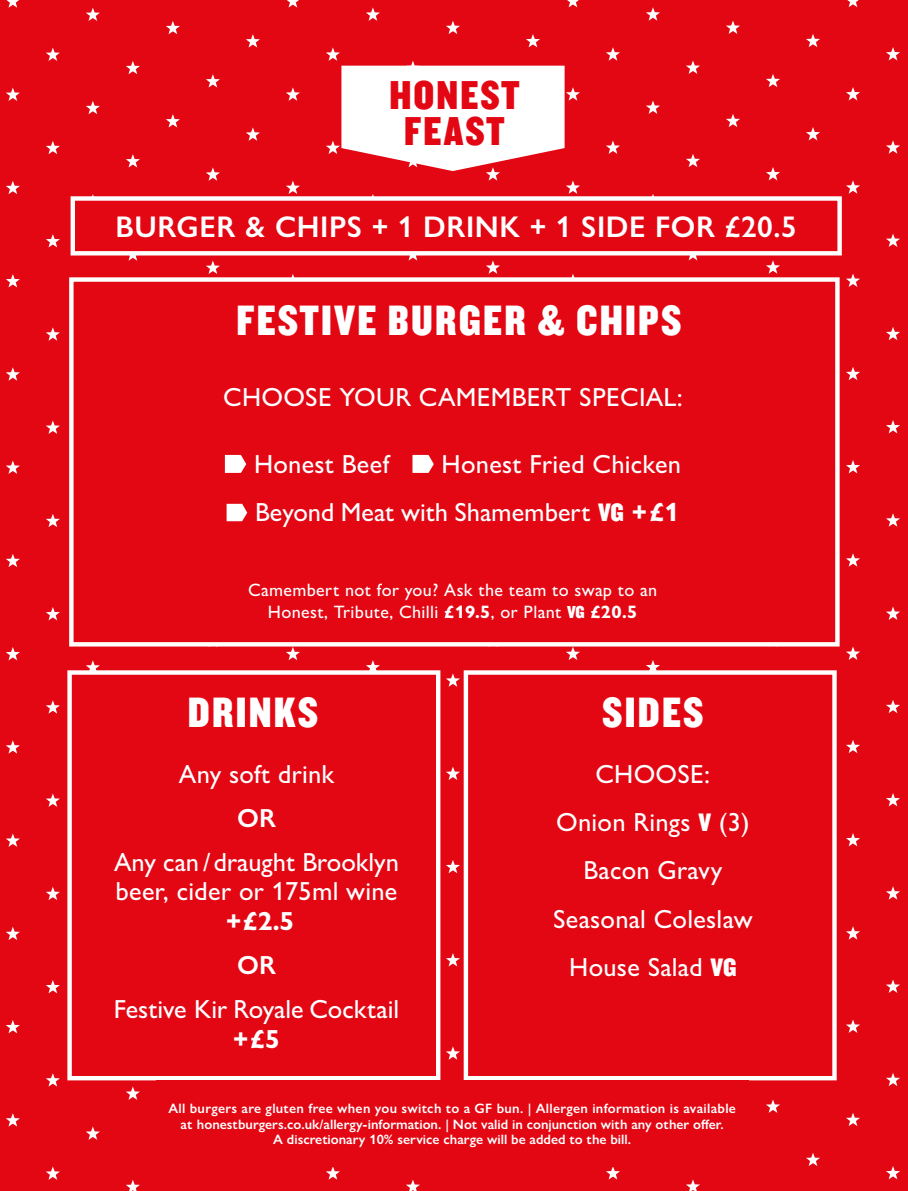
<style>
.page{position:relative;width:908px;height:1191px;background:#fff}
.page>*{position:absolute;margin:0;border:0;box-sizing:border-box;transform-origin:0 0}
.t1{font:44.2px "Knockout 70 Full Welterwt";letter-spacing:.05em;color:#fff}
.t2{font:42px/36px "Knockout 70 Full Welterwt";letter-spacing:.05em;color:#e30613;text-align:center}
.t3{font:600 30px "Gill Sans Nova";letter-spacing:.02em;color:#fff}
.t4{font:500 26.2px/48.4px "Gill Sans Nova";letter-spacing:.01em;color:#fff;text-align:right}
.t5{font:700 26.2px "Gill Sans Nova";color:#fff}
.t6{font:600 26.2px "Gill Sans Nova";color:#fff}
.t7{font:500 18px/22px "Gill Sans Nova";letter-spacing:.02em;color:#fff;text-align:center}
.t8{font:600 13.6px/15.8px "Gill Sans Nova";color:#fff;text-align:center}
.s1{font-family:"Knockout 70 Full Welterwt";font-weight:400}
.s2{font-weight:700}
</style>
<div class="page">
<div style="left:0;top:0;width:907px;height:1191px;background:#e30613"></div>
<svg style="left:7px;top:0;width:12px;height:8px"></svg>
<svg style="left:6px;top:88px;width:14px;height:13px"></svg>
<svg style="left:46px;top:48px;width:14px;height:13px"></svg>
<svg style="left:86px;top:8px;width:14px;height:13px"></svg>
<svg style="left:6px;top:181px;width:14px;height:13px"></svg>
<svg style="left:46px;top:141px;width:14px;height:13px"></svg>
<svg style="left:86px;top:101px;width:14px;height:13px"></svg>
<svg style="left:126px;top:61px;width:14px;height:13px"></svg>
<svg style="left:166px;top:21px;width:14px;height:13px"></svg>
<svg style="left:6px;top:274px;width:14px;height:13px"></svg>
<svg style="left:46px;top:234px;width:14px;height:13px"></svg>
<svg style="left:126px;top:154px;width:14px;height:13px"></svg>
<svg style="left:166px;top:114px;width:14px;height:13px"></svg>
<svg style="left:206px;top:74px;width:14px;height:14px"></svg>
<svg style="left:246px;top:34px;width:14px;height:14px"></svg>
<svg style="left:287px;top:0;width:12px;height:8px"></svg>
<svg style="left:6px;top:367px;width:14px;height:14px"></svg>
<svg style="left:46px;top:327px;width:14px;height:14px"></svg>
<svg style="left:126px;top:255px;width:14px;height:6px"></svg>
<svg style="left:206px;top:167px;width:14px;height:14px"></svg>
<svg style="left:246px;top:127px;width:14px;height:14px"></svg>
<svg style="left:286px;top:87px;width:14px;height:14px"></svg>
<svg style="left:6px;top:460px;width:14px;height:14px"></svg>
<svg style="left:46px;top:420px;width:14px;height:14px"></svg>
<svg style="left:206px;top:260px;width:14px;height:14px"></svg>
<svg style="left:286px;top:181px;width:14px;height:13px"></svg>
<svg style="left:6px;top:554px;width:14px;height:13px"></svg>
<svg style="left:46px;top:514px;width:14px;height:13px"></svg>
<svg style="left:567px;top:0;width:11px;height:7px"></svg>
<svg style="left:6px;top:647px;width:14px;height:13px"></svg>
<svg style="left:46px;top:607px;width:14px;height:13px"></svg>
<svg style="left:405px;top:255px;width:15px;height:5px"></svg>
<svg style="left:566px;top:87px;width:13px;height:14px"></svg>
<svg style="left:606px;top:47px;width:13px;height:14px"></svg>
<svg style="left:646px;top:7px;width:13px;height:14px"></svg>
<svg style="left:6px;top:740px;width:14px;height:13px"></svg>
<svg style="left:46px;top:700px;width:14px;height:13px"></svg>
<svg style="left:86px;top:660px;width:14px;height:10px"></svg>
<svg style="left:486px;top:260px;width:14px;height:14px"></svg>
<svg style="left:566px;top:180px;width:13px;height:14px"></svg>
<svg style="left:606px;top:140px;width:13px;height:14px"></svg>
<svg style="left:646px;top:100px;width:13px;height:14px"></svg>
<svg style="left:686px;top:60px;width:13px;height:14px"></svg>
<svg style="left:726px;top:21px;width:13px;height:13px"></svg>
<svg style="left:6px;top:833px;width:14px;height:14px"></svg>
<svg style="left:46px;top:793px;width:14px;height:14px"></svg>
<svg style="left:206px;top:646px;width:14px;height:1px"></svg>
<svg style="left:686px;top:154px;width:13px;height:13px"></svg>
<svg style="left:726px;top:114px;width:13px;height:13px"></svg>
<svg style="left:766px;top:74px;width:13px;height:13px"></svg>
<svg style="left:806px;top:34px;width:13px;height:13px"></svg>
<svg style="left:847px;top:0;width:11px;height:7px"></svg>
<svg style="left:6px;top:927px;width:14px;height:13px"></svg>
<svg style="left:46px;top:887px;width:14px;height:13px"></svg>
<svg style="left:286px;top:647px;width:14px;height:13px"></svg>
<svg style="left:685px;top:255px;width:14px;height:5px"></svg>
<svg style="left:766px;top:167px;width:13px;height:13px"></svg>
<svg style="left:806px;top:127px;width:13px;height:13px"></svg>
<svg style="left:846px;top:87px;width:13px;height:13px"></svg>
<svg style="left:886px;top:47px;width:13px;height:13px"></svg>
<svg style="left:6px;top:1020px;width:14px;height:13px"></svg>
<svg style="left:46px;top:980px;width:14px;height:13px"></svg>
<svg style="left:366px;top:660px;width:14px;height:10px"></svg>
<svg style="left:766px;top:260px;width:13px;height:14px"></svg>
<svg style="left:846px;top:180px;width:13px;height:14px"></svg>
<svg style="left:886px;top:140px;width:13px;height:14px"></svg>
<svg style="left:6px;top:1113px;width:14px;height:13px"></svg>
<svg style="left:46px;top:1073px;width:14px;height:13px"></svg>
<svg style="left:446px;top:673px;width:14px;height:14px"></svg>
<svg style="left:485px;top:646px;width:15px;height:1px"></svg>
<svg style="left:846px;top:274px;width:13px;height:13px"></svg>
<svg style="left:886px;top:234px;width:13px;height:13px"></svg>
<svg style="left:46px;top:1166px;width:14px;height:13px"></svg>
<svg style="left:86px;top:1126px;width:14px;height:13px"></svg>
<svg style="left:126px;top:1086px;width:14px;height:13px"></svg>
<svg style="left:446px;top:766px;width:14px;height:14px"></svg>
<svg style="left:565px;top:646px;width:14px;height:14px"></svg>
<svg style="left:846px;top:367px;width:13px;height:13px"></svg>
<svg style="left:886px;top:327px;width:13px;height:13px"></svg>
<svg style="left:126px;top:1180px;width:14px;height:11px"></svg>
<svg style="left:446px;top:860px;width:14px;height:13px"></svg>
<svg style="left:646px;top:660px;width:13px;height:10px"></svg>
<svg style="left:846px;top:460px;width:13px;height:13px"></svg>
<svg style="left:886px;top:420px;width:13px;height:13px"></svg>
<svg style="left:446px;top:953px;width:14px;height:13px"></svg>
<svg style="left:846px;top:553px;width:13px;height:13px"></svg>
<svg style="left:886px;top:513px;width:13px;height:14px"></svg>
<svg style="left:326px;top:1167px;width:14px;height:12px"></svg>
<svg style="left:446px;top:1046px;width:14px;height:13px"></svg>
<svg style="left:846px;top:646px;width:13px;height:14px"></svg>
<svg style="left:886px;top:606px;width:13px;height:14px"></svg>
<svg style="left:406px;top:1179px;width:14px;height:12px"></svg>
<svg style="left:846px;top:740px;width:13px;height:13px"></svg>
<svg style="left:886px;top:700px;width:13px;height:13px"></svg>
<svg style="left:846px;top:833px;width:13px;height:13px"></svg>
<svg style="left:886px;top:793px;width:13px;height:13px"></svg>
<svg style="left:606px;top:1167px;width:13px;height:12px"></svg>
<svg style="left:846px;top:926px;width:13px;height:13px"></svg>
<svg style="left:886px;top:886px;width:13px;height:13px"></svg>
<svg style="left:686px;top:1179px;width:13px;height:12px"></svg>
<svg style="left:766px;top:1099px;width:13px;height:13px"></svg>
<svg style="left:846px;top:1019px;width:13px;height:14px"></svg>
<svg style="left:886px;top:979px;width:13px;height:14px"></svg>
<svg style="left:806px;top:1153px;width:13px;height:13px"></svg>
<svg style="left:846px;top:1113px;width:13px;height:13px"></svg>
<svg style="left:886px;top:1073px;width:13px;height:13px"></svg>
<svg style="left:886px;top:1166px;width:13px;height:13px"></svg>
<div style="left:67px;top:670px;width:373px;height:410px;background:#e30613;border:4px solid #fff"></div>
<div style="left:463px;top:670px;width:373px;height:410px;background:#e30613;border:4px solid #fff"></div>
<div style="left:69px;top:277px;width:770px;height:369px;background:#e30613;border:4px solid #fff"></div>
<svg style="left:326px;top:7px;width:238px;height:174px"></svg>
<svg style="left:224px;top:454px;width:22px;height:19px"></svg>
<svg style="left:412px;top:455px;width:21px;height:18px"></svg>
<svg style="left:226px;top:503px;width:22px;height:18px"></svg>
<div style="left:71px;top:196px;width:770px;height:59px;border:4px solid #fff"></div>
<h2 class="t2" style="left:389px;top:76px;width:132px">HONEST<br>FEAST</h2>
<p class="t3" style="left:115px;top:208px;width:682px">BURGER &amp; CHIPS + 1 DRINK + 1 SIDE FOR £20.5</p>
<h1 class="t1" style="left:236px;top:291px;width:446px">FESTIVE BURGER &amp; CHIPS</h1>
<p class="t4" style="left:223px;top:372px;width:461px">CHOOSE YOUR CAMEMBERT SPECIAL:</p>
<p class="t4" style="left:255px;top:439px;width:427px">Honest Fried Chicken<br>Beyond Meat with Shamembert <span class="s1">VG</span> <span class="s2">+£1</span></p>
<p class="t4" style="left:254px;top:439px;width:137px">Honest Beef</p>
<p class="t7" style="left:248px;top:578px;width:410px">Camembert not for you? Ask the team to swap to an<br>Honest, Tribute, Chilli <span class="s2">£19.5</span>, or Plant <span class="s1">VG</span> <span class="s2">£20.5</span></p>
<h1 class="t1" style="left:188px;top:683px;width:132px">DRINKS</h1>
<h1 class="t1" style="left:602px;top:683px;width:103px">SIDES</h1>
<p class="t4" style="left:179px;top:749px;width:157px">Any soft drink</p>
<p class="t6" style="left:237px;top:801px;width:41px">OR</p>
<p class="t4" style="left:114px;top:847px;width:286px;line-height:29.4px;text-align:left">Any can / draught Brooklyn beer, cider or 175ml wine</p>
<p class="t5" style="left:226px;top:904px;width:70px">+£2.5</p>
<p class="t6" style="left:237px;top:949px;width:41px">OR</p>
<p class="t4" style="left:114px;top:984px;width:286px">Festive Kir Royale Cocktail</p>
<p class="t5" style="left:233px;top:1022px;width:48px">+£5</p>
<p class="t4" style="left:553px;top:749px;width:201px;text-align:center">CHOOSE:<br>Onion Rings <span class="s1">V</span> (3)<br>Bacon Gravy<br>Seasonal Coleslaw<br>House Salad <span class="s1">VG</span></p>
<p class="t8" style="left:168px;top:1100px;width:568px">All burgers are gluten free when you switch to a GF bun. | Allergen information is available at honestburgers.co.uk/allergy-information. | Not valid in conjunction with any other offer.<br>A discretionary 10% service charge will be added to the bill.</p>
</div>
